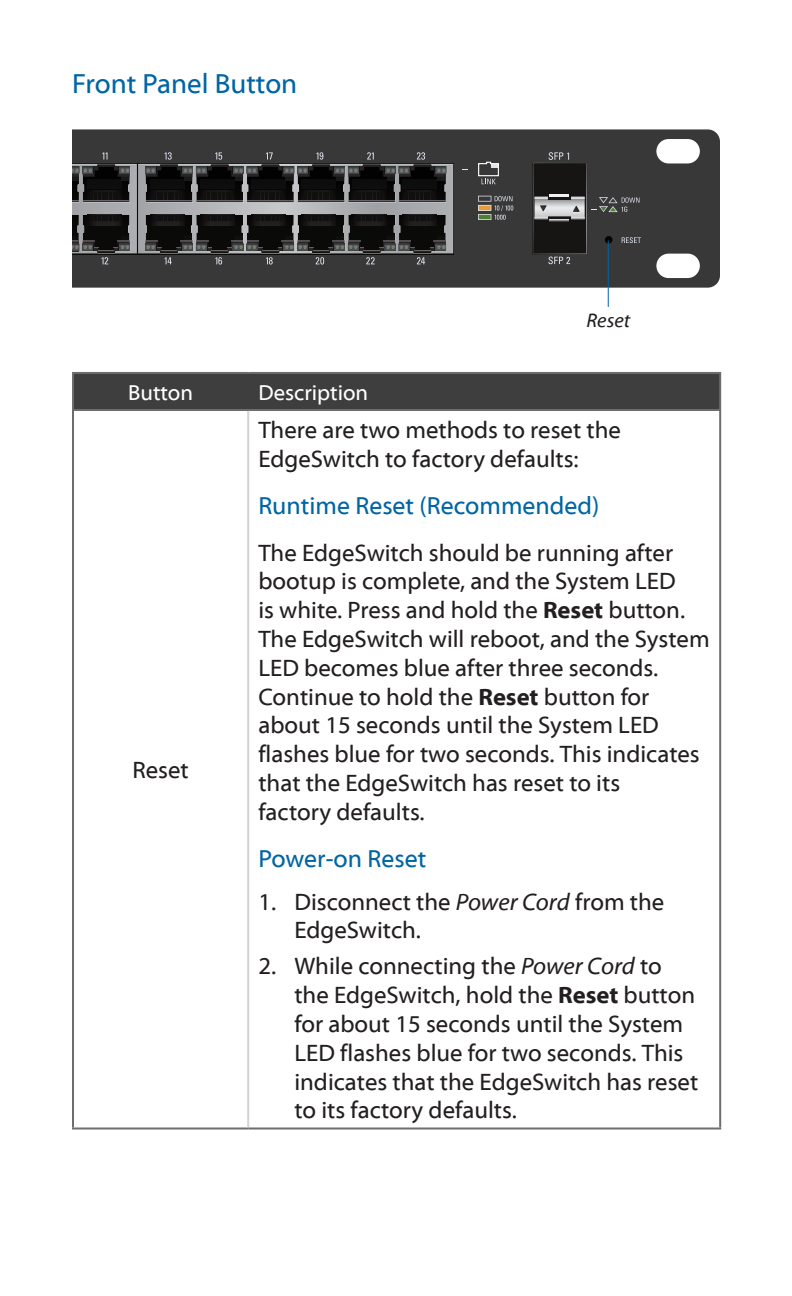
<style>
.page{position:relative;width:792px;height:1296px;background:#fff}
.page>*{position:absolute;margin:0;border:0;box-sizing:border-box;transform-origin:0 0}
.t1{font:28px "Myriad Web Pro";color:#0065a4}
.t2{font:24.8px "Myriad Web Pro";color:#0065a4}
.t3{font:24px/28.8px "Myriad Web Pro";color:#231f20}
.t4{font:22px "Myriad Web Pro";color:#fff}
.t5{font:italic 20px "Myriad Web Pro";color:#231f20}
.s1{font-weight:700}
.s2{font-style:italic}
</style>
<div class="page">
<svg style="left:72px;top:129px;width:648px;height:159px;background:#424243"></svg>
<svg style="left:72px;top:152px;width:381px;height:113px;background:#414142"></svg>
<svg style="left:495px;top:196px;width:18px;height:24px"></svg>
<div style="left:478px;top:205px;width:13px;height:6px;background:#e19e3a"></div>
<svg style="left:478px;top:196px;width:13px;height:6px"></svg>
<div style="left:478px;top:214px;width:13px;height:6px;background:#507e34"></div>
<svg style="left:478px;top:161px;width:22px;height:23px"></svg>
<svg style="left:533px;top:152px;width:108px;height:112px;background:#3e3d3e"></svg>
<hr style="left:608px;top:241px;width:1px;height:66px;background:#0065a4">
<div style="left:74px;top:374px;width:645px;height:35px;background:#3e3e3f"></div>
<hr style="left:72px;top:411px;width:2px;height:717px;background:#6c6d70">
<hr style="left:719px;top:411px;width:2px;height:717px;background:#6c6d70">
<hr style="left:72px;top:1128px;width:176px;height:2px;background:#6c6d70">
<hr style="left:72px;top:372px;width:176px;height:2px;background:#6c6d70">
<hr style="left:72px;top:374px;width:2px;height:35px;background:#6c6d70">
<hr style="left:248px;top:372px;width:473px;height:2px;background:#6c6d70">
<hr style="left:719px;top:374px;width:2px;height:35px;background:#6c6d70">
<hr style="left:72px;top:409px;width:176px;height:2px;background:#6c6d70">
<hr style="left:248px;top:409px;width:473px;height:2px;background:#6c6d70">
<hr style="left:247px;top:411px;width:2px;height:717px;background:#d1d2d4">
<hr style="left:248px;top:1128px;width:473px;height:2px;background:#6c6d70">
<p class="t1" style="left:72px;top:69px;width:227px">Front Panel Button</p>
<p class="t4" style="left:128px;top:381px;width:66px">Button</p>
<p class="t4" style="left:258px;top:381px;width:111px">Description</p>
<p class="t5" style="left:586px;top:310px;width:45px">Reset</p>
<p class="t3" style="left:132px;top:756px;width:58px">Reset</p>
<p class="t3" style="left:258px;top:417px;width:364px">There are two methods to reset the<br>EdgeSwitch to factory defaults:</p>
<p class="t2" style="left:258px;top:493px;width:342px">Runtime Reset (Recommended)</p>
<p class="t3" style="left:258px;top:539px;width:453px">The EdgeSwitch should be running after bootup is complete, and the System LED<br>is white. Press and hold the <span class="s1">Reset</span> button.<br>The EdgeSwitch will reboot, and the System LED becomes blue after three seconds.<br>Continue to hold the <span class="s1">Reset</span> button for about 15 seconds until the System LED flashes blue for two seconds. This indicates that the EdgeSwitch has reset to its<br>factory defaults.</p>
<p class="t2" style="left:258px;top:845px;width:169px">Power-on Reset</p>
<p class="t3" style="left:294px;top:888px;width:372px;text-indent:-36px">1. Disconnect the <span class="s2">Power Cord</span> from the<br>EdgeSwitch.</p>
<p class="t3" style="left:294px;top:952px;width:405px;text-indent:-36px">2. While connecting the <span class="s2">Power Cord</span> to the EdgeSwitch, hold the <span class="s1">Reset</span> button for about 15 seconds until the System LED flashes blue for two seconds. This indicates that the EdgeSwitch has reset to its factory defaults.</p>
</div>
